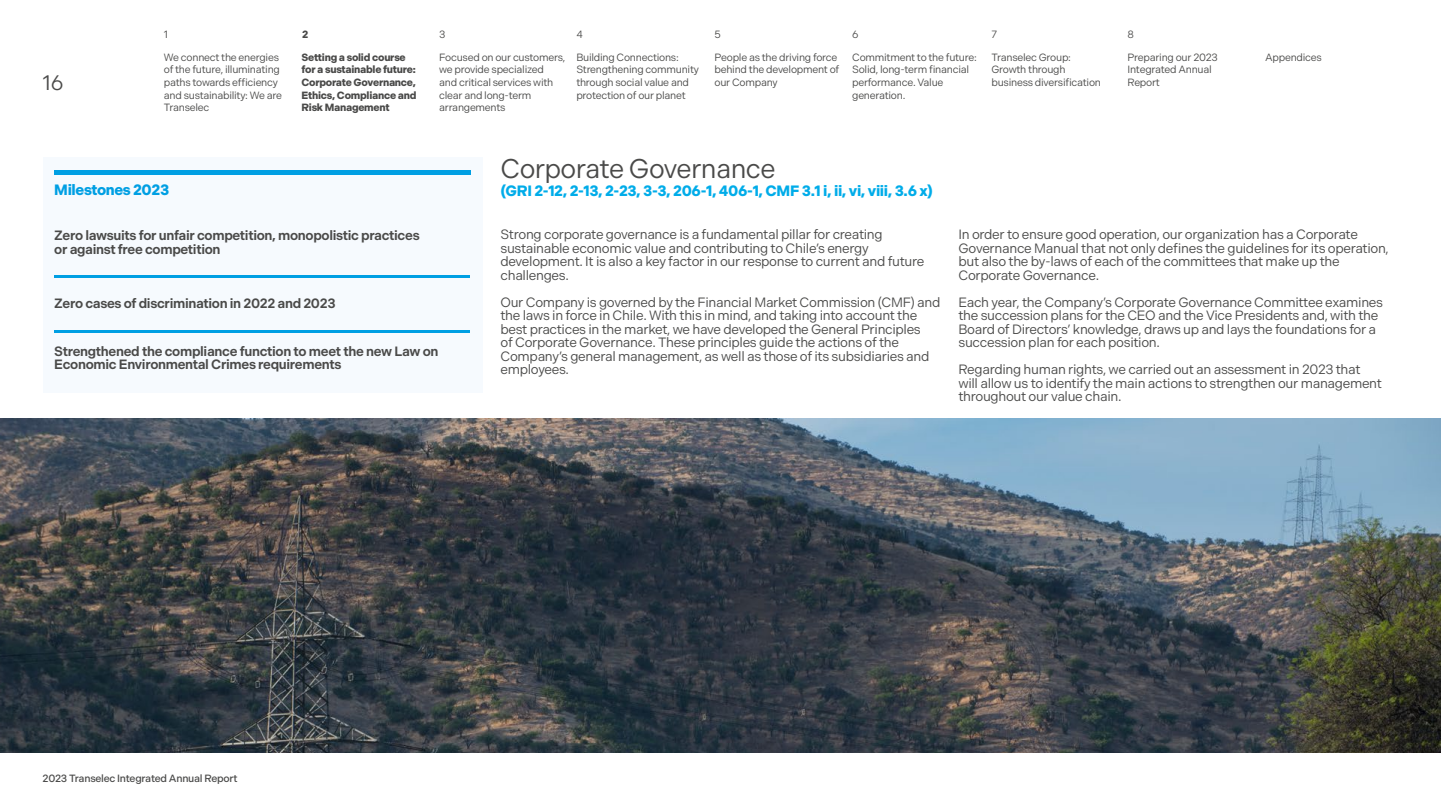
<style>
.page{position:relative;width:1441px;height:812px;background:#fff}
.page>*{position:absolute;margin:0;border:0;box-sizing:border-box;transform-origin:0 0}
.t1{font:27px "Indivisible";letter-spacing:-.025em;color:#4a4a49}
.t2{font:21px "Indivisible";color:#4a4a49}
.t3{font:700 15px "Indivisible";letter-spacing:-.025em;color:#00ace9}
.t4{font:700 15px "Indivisible";letter-spacing:-.025em;color:#009fe3}
.t5{font:13.5px/13.5px "Indivisible";letter-spacing:-.025em;color:#4a4a49}
.t6{font:600 13.5px/13.5px "Indivisible";letter-spacing:-.025em;color:#4a4a49}
.t7{font:10.5px/12.6px "Indivisible";letter-spacing:-.025em;color:#4a4a49}
.t8{font:700 10.5px/12.6px "Indivisible";letter-spacing:-.025em;color:#4a4a49}
.t9{font:500 10.5px "Indivisible";letter-spacing:-.025em;color:#4a4a49}
</style>
<div class="page">
<div style="left:43px;top:157px;width:439px;height:236px;background:#f6fafe"></div>
<hr style="left:54px;top:171px;width:417px;height:4px;background:#009fe3">
<hr style="left:54px;top:275px;width:415px;height:2px;background:#009fe3">
<hr style="left:54px;top:330px;width:415px;height:2px;background:#009fe3">
<img style="left:0;top:418px;width:1440px;height:334px">
<h2 class="t2" style="left:43px;top:71px;width:23px">16</h2>
<p class="t8" style="left:302px;top:28px;width:8px">2</p>
<p class="t7" style="left:714px;top:28px;width:8px">5</p>
<p class="t7" style="left:852px;top:28px;width:8px">6</p>
<p class="t7" style="left:714px;top:51px;width:126px">People as the driving force behind the development of our Company</p>
<p class="t7" style="left:991px;top:51px;width:111px">Transelec Group:<br>Growth through business diversification</p>
<p class="t7" style="left:439px;top:28px;width:8px">3</p>
<p class="t7" style="left:1127px;top:28px;width:8px">8</p>
<p class="t7" style="left:164px;top:28px;width:6px">1</p>
<p class="t7" style="left:991px;top:28px;width:7px">7</p>
<p class="t7" style="left:164px;top:51px;width:120px">We connect the energies of the future, illuminating paths towards efficiency and sustainability: We are<br>Transelec</p>
<p class="t7" style="left:1127px;top:51px;width:92px">Preparing our 2023<br>Integrated Annual<br>Report</p>
<p class="t7" style="left:576px;top:28px;width:8px">4</p>
<p class="t8" style="left:301px;top:51px;width:116px">Setting a solid course for a sustainable future:<br>Corporate Governance,<br>Ethics, Compliance and<br>Risk Management</p>
<p class="t7" style="left:852px;top:51px;width:126px">Commitment to the future:<br>Solid, long-term financial performance. Value generation.</p>
<p class="t7" style="left:439px;top:51px;width:128px">Focused on our customers, we provide specialized<br>and critical services with clear and long-term arrangements</p>
<p class="t7" style="left:576px;top:51px;width:104px">Building Connections:</p>
<p class="t7" style="left:1264px;top:51px;width:58px">Appendices</p>
<p class="t7" style="left:576px;top:64px;width:124px">Strengthening community through social value and protection of our planet</p>
<p class="t4" style="left:54px;top:181px;width:116px">Milestones 2023</p>
<p class="t6" style="left:54px;top:229px;width:367px">Zero lawsuits for unfair competition, monopolistic practices or against free competition</p>
<p class="t6" style="left:54px;top:296px;width:283px">Zero cases of discrimination in 2022 and 2023</p>
<p class="t6" style="left:54px;top:344px;width:386px">Strengthened the compliance function to meet the new Law on<br>Economic Environmental Crimes requirements</p>
<h1 class="t1" style="left:500px;top:153px;width:277px">Corporate Governance</h1>
<p class="t3" style="left:500px;top:182px;width:434px">(GRI 2-12, 2-13, 2-23, 3-3, 206-1, 406-1, CMF 3.1 i, ii, vi, viii, 3.6 x)</p>
<p class="t5" style="left:500px;top:228px;width:425px">Strong corporate governance is a fundamental pillar for creating sustainable economic value and contributing to Chile’s energy development. It is also a key factor in our response to current and future challenges.</p>
<p class="t5" style="left:500px;top:295px;width:441px">Our Company is governed by the Financial Market Commission (CMF) and the laws in force in Chile. With this in mind, and taking into account the best practices in the market, we have developed the General Principles<br>of Corporate Governance. These principles guide the actions of the Company’s general management, as well as those of its subsidiaries and employees.</p>
<p class="t5" style="left:958px;top:228px;width:432px">In order to ensure good operation, our organization has a Corporate Governance Manual that not only defines the guidelines for its operation, but also the by-laws of each of the committees that make up the Corporate Governance.</p>
<p class="t5" style="left:958px;top:295px;width:426px">Each year, the Company’s Corporate Governance Committee examines the succession plans for the CEO and the Vice Presidents and, with the Board of Directors’ knowledge, draws up and lays the foundations for a succession plan for each position.</p>
<p class="t5" style="left:958px;top:363px;width:425px">Regarding human rights, we carried out an assessment in 2023 that will allow us to identify the main actions to strengthen our management throughout our value chain.</p>
<p class="t9" style="left:43px;top:772px;width:196px">2023 Transelec Integrated Annual Report</p>
</div>
